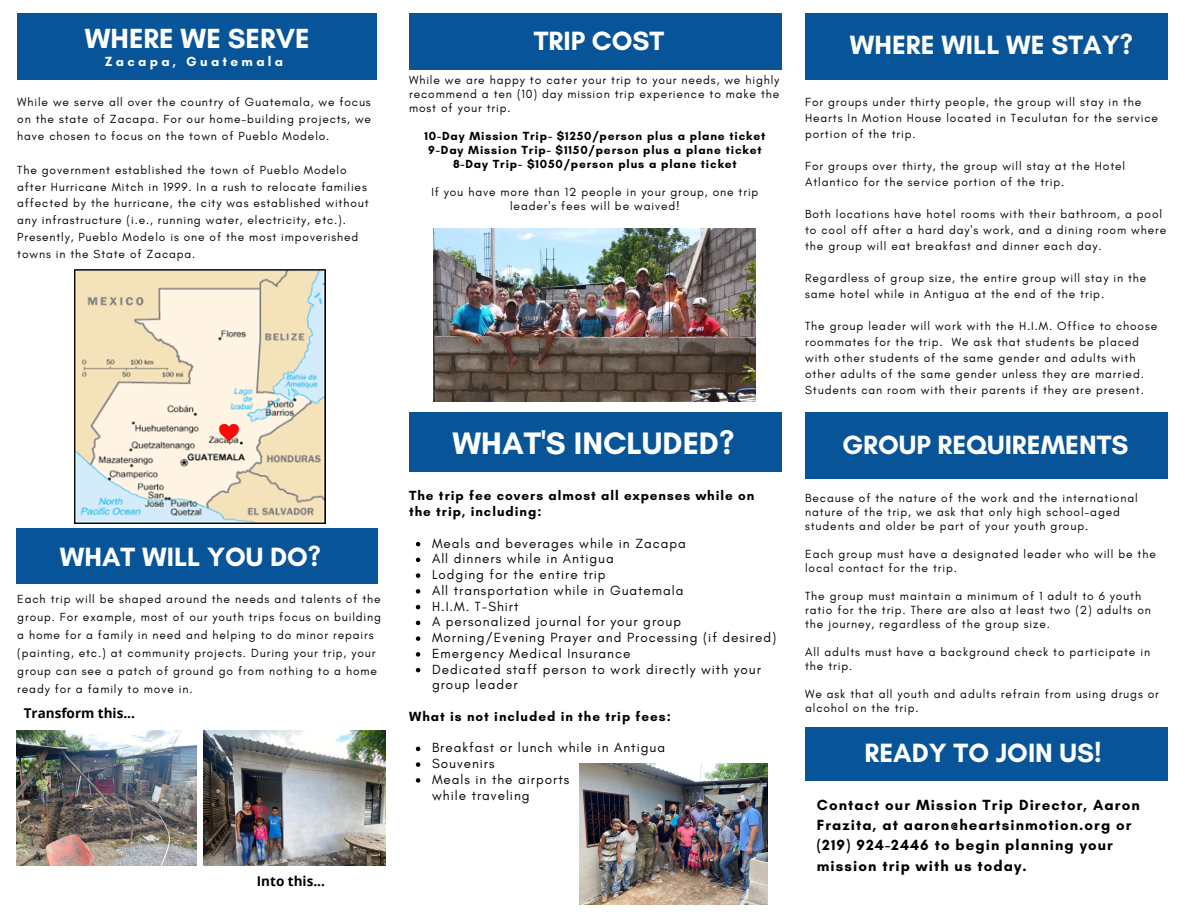
<style>
.page{position:relative;width:1188px;height:918px;background:#fff}
.page>*{position:absolute;margin:0;border:0;box-sizing:border-box;transform-origin:0 0}
.t1{font:700 31.65px "Glacial Indifference";color:#fff}
.t2{font:700 28.2px "Glacial Indifference";color:#fff}
.t3{font:700 27px "Glacial Indifference";color:#fff}
.t4{font:700 15px/20.2px "Glacial Indifference";letter-spacing:.07em;color:#000}
.t5{font:13.5px/15.8px "Glacial Indifference";letter-spacing:.07em;color:#000}
.t6{font:700 13.5px/15.8px "Glacial Indifference";letter-spacing:.07em;color:#000}
.t7{font:700 13.5px "Open Sans";color:#000}
.t8{font:700 13.5px "Glacial Indifference";letter-spacing:.245em;color:#fff}
.t9{font:12px/16px "Glacial Indifference";letter-spacing:.07em;color:#000}
.t10{font:700 12px "Glacial Indifference";letter-spacing:.07em;color:#000}
</style>
<div class="page">
<div style="left:17px;top:14px;width:360px;height:66px;background:#085498"></div>
<div style="left:805px;top:14px;width:362px;height:66px;background:#085498"></div>
<img style="left:433px;top:229px;width:322px;height:173px">
<div style="left:409px;top:14px;width:372px;height:56px;background:#085498"></div>
<img style="left:74px;top:269px;width:251px;height:254px">
<img style="left:219px;top:422px;width:20px;height:21px">
<div style="left:16px;top:529px;width:361px;height:55px;background:#085498"></div>
<img style="left:16px;top:730px;width:180px;height:135px">
<img style="left:580px;top:764px;width:188px;height:141px">
<img style="left:204px;top:730px;width:181px;height:135px">
<div style="left:805px;top:727px;width:362px;height:54px;background:#085498"></div>
<div style="left:409px;top:412px;width:372px;height:60px;background:#085498"></div>
<svg style="left:416px;top:542px;width:4px;height:4px"></svg>
<svg style="left:416px;top:558px;width:4px;height:4px"></svg>
<svg style="left:416px;top:573px;width:4px;height:5px"></svg>
<svg style="left:416px;top:589px;width:4px;height:5px"></svg>
<svg style="left:416px;top:605px;width:4px;height:4px"></svg>
<svg style="left:416px;top:621px;width:4px;height:4px"></svg>
<svg style="left:416px;top:636px;width:4px;height:5px"></svg>
<svg style="left:416px;top:652px;width:4px;height:5px"></svg>
<svg style="left:416px;top:668px;width:4px;height:4px"></svg>
<svg style="left:416px;top:747px;width:4px;height:4px"></svg>
<svg style="left:416px;top:762px;width:4px;height:5px"></svg>
<svg style="left:416px;top:778px;width:4px;height:5px"></svg>
<div style="left:805px;top:412px;width:362px;height:67px;background:#085498"></div>
<p class="t2" style="left:85px;top:21px;width:226px">WHERE WE SERVE</p>
<p class="t8" style="left:105px;top:54px;width:180px">Zacapa, Guatemala</p>
<p class="t9" style="left:17px;top:93px;width:355px;line-height:17px;text-align:justify">While we serve all over the country of Guatemala, we focus on the state of Zacapa. For our home-building projects, we have chosen to focus on the town of Pueblo Modelo.</p>
<p class="t9" style="left:17px;top:161px;width:353px;line-height:17px">The government established the town of Pueblo Modelo after Hurricane Mitch in 1999. In a rush to relocate families affected by the hurricane, the city was established without any infrastructure (i.e., running water, electricity, etc.).<br>Presently, Pueblo Modelo is one of the most impoverished towns in the State of Zacapa.</p>
<p class="t3" style="left:60px;top:540px;width:263px">WHAT WILL YOU DO?</p>
<p class="t9" style="left:17px;top:589px;width:365px;line-height:18px">Each trip will be shaped around the needs and talents of the group. For example, most of our youth trips focus on building a home for a family in need and helping to do minor repairs (painting, etc.) at community projects. During your trip, your group can see a patch of ground go from nothing to a home ready for a family to move in.</p>
<p class="t7" style="left:24px;top:704px;width:113px">Transform this...</p>
<p class="t7" style="left:257px;top:872px;width:70px">Into this...</p>
<p class="t3" style="left:534px;top:24px;width:132px">TRIP COST</p>
<p class="t9" style="left:409px;top:73px;width:372px;line-height:14px;text-align:justify">While we are happy to cater your trip to your needs, we highly recommend a ten (10) day mission trip experience to make the most of your trip.</p>
<p class="t10" style="left:424px;top:129px;width:343px">10-Day Mission Trip- $1250/person plus a plane ticket</p>
<p class="t10" style="left:428px;top:143px;width:335px">9-Day Mission Trip- $1150/person plus a plane ticket</p>
<p class="t10" style="left:453px;top:157px;width:285px">8-Day Trip- $1050/person plus a plane ticket</p>
<p class="t9" style="left:431px;top:185px;width:329px;line-height:14px;text-align:center">If you have more than 12 people in your group, one trip leader's fees will be waived!</p>
<p class="t1" style="left:452px;top:424px;width:283px">WHAT'S INCLUDED?</p>
<p class="t6" style="left:409px;top:488px;width:347px">The trip fee covers almost all expenses while on the trip, including:</p>
<p class="t5" style="left:432px;top:535px;width:255px">Meals and beverages while in Zacapa</p>
<p class="t5" style="left:432px;top:551px;width:183px">All dinners while in Antigua</p>
<p class="t5" style="left:432px;top:566px;width:175px">Lodging for the entire trip</p>
<p class="t5" style="left:432px;top:582px;width:253px">All transportation while in Guatemala</p>
<p class="t5" style="left:432px;top:598px;width:88px">H.I.M. T-Shirt</p>
<p class="t5" style="left:432px;top:614px;width:251px">A personalized journal for your group</p>
<p class="t5" style="left:432px;top:629px;width:346px">Morning/Evening Prayer and Processing (if desired)</p>
<p class="t5" style="left:432px;top:645px;width:200px">Emergency Medical Insurance</p>
<p class="t5" style="left:432px;top:661px;width:330px">Dedicated staff person to work directly with your group leader</p>
<p class="t6" style="left:409px;top:708px;width:263px">What is not included in the trip fees:</p>
<p class="t5" style="left:432px;top:740px;width:234px">Breakfast or lunch while in Antigua</p>
<p class="t5" style="left:432px;top:755px;width:64px">Souvenirs</p>
<p class="t5" style="left:432px;top:771px;width:139px">Meals in the airports</p>
<p class="t5" style="left:432px;top:787px;width:99px">while traveling</p>
<p class="t3" style="left:850px;top:28px;width:284px">WHERE WILL WE STAY?</p>
<p class="t9" style="left:805px;top:94px;width:354px">For groups under thirty people, the group will stay in the<br>Hearts In Motion House located in Teculutan for the service portion of the trip.</p>
<p class="t9" style="left:805px;top:158px;width:322px">For groups over thirty, the group will stay at the Hotel<br>Atlantico for the service portion of the trip.</p>
<p class="t9" style="left:805px;top:206px;width:363px">Both locations have hotel rooms with their bathroom, a pool to cool off after a hard day's work, and a dining room where the group will eat breakfast and dinner each day.</p>
<p class="t9" style="left:805px;top:270px;width:343px">Regardless of group size, the entire group will stay in the same hotel while in Antigua at the end of the trip.</p>
<p class="t9" style="left:805px;top:318px;width:354px">The group leader will work with the H.I.M. Office to choose roommates for the trip. We ask that students be placed with other students of the same gender and adults with other adults of the same gender unless they are married.<br>Students can room with their parents if they are present.</p>
<p class="t3" style="left:842px;top:428px;width:288px">GROUP REQUIREMENTS</p>
<p class="t9" style="left:805px;top:491px;width:334px;line-height:14px">Because of the nature of the work and the international nature of the trip, we ask that only high school-aged students and older be part of your youth group.</p>
<p class="t9" style="left:805px;top:547px;width:352px;line-height:14px">Each group must have a designated leader who will be the local contact for the trip.</p>
<p class="t9" style="left:805px;top:589px;width:347px;line-height:14px">The group must maintain a minimum of 1 adult to 6 youth ratio for the trip. There are also at least two (2) adults on the journey, regardless of the group size.</p>
<p class="t9" style="left:805px;top:645px;width:347px;line-height:14px">All adults must have a background check to participate in the trip.</p>
<p class="t9" style="left:805px;top:687px;width:355px;line-height:14px">We ask that all youth and adults refrain from using drugs or alcohol on the trip.</p>
<p class="t3" style="left:865px;top:736px;width:239px">READY TO JOIN US!</p>
<p class="t4" style="left:817px;top:795px;width:324px">Contact our Mission Trip Director, Aaron Frazita, at aaron@heartsinmotion.org or (219) 924-2446 to begin planning your mission trip with us today.</p>
</div>
